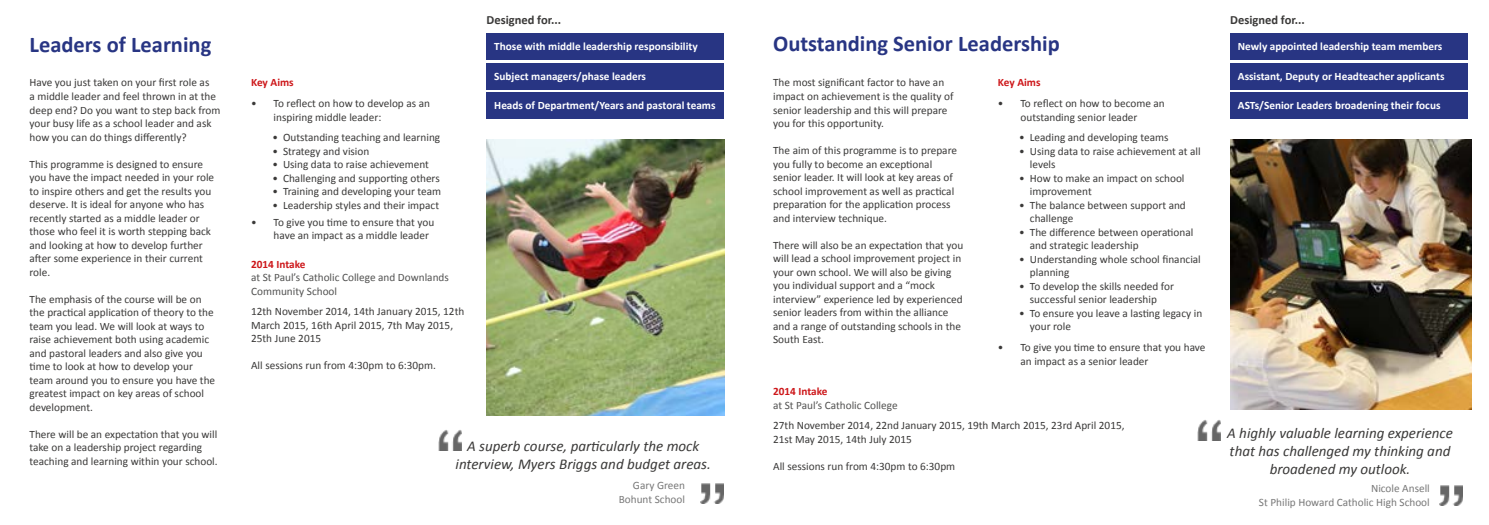
<style>
.page{position:relative;width:1489px;height:525px;background:#fff}
.page>*{position:absolute;margin:0;border:0;box-sizing:border-box;transform-origin:0 0}
.t1{font:700 22.5px "Calibri";color:#283583}
.t2{font:italic 15px/18px "Calibri";color:#3a3938;text-align:center}
.t3{font:700 12.5px "Calibri";color:#3a3938}
.t4{font:11.25px/13.5px "Calibri";color:#3a3938}
.t5{font:700 11.25px "Calibri";color:#fff}
.t6{font:11.25px/13.5px "Calibri";color:#525251}
.t7{font:11.25px/13.5px "Calibri";color:#787878;text-align:right}
.t8{font:700 11.25px "Calibri";color:#cd171a}
</style>
<div class="page">
<div style="left:486px;top:33px;width:238px;height:27px;background:#283583"></div>
<div style="left:486px;top:63px;width:238px;height:26px;background:#283583"></div>
<div style="left:486px;top:92px;width:238px;height:27px;background:#283583"></div>
<img style="left:438px;top:430px;width:23px;height:20px">
<img style="left:700px;top:483px;width:23px;height:20px">
<img style="left:1197px;top:420px;width:23px;height:20px">
<img style="left:1439px;top:485px;width:23px;height:20px">
<div style="left:1230px;top:33px;width:237px;height:27px;background:#283583"></div>
<div style="left:1230px;top:63px;width:237px;height:26px;background:#283583"></div>
<div style="left:1230px;top:92px;width:237px;height:27px;background:#283583"></div>
<img style="left:486px;top:139px;width:238px;height:276px">
<img style="left:1230px;top:139px;width:240px;height:270px">
<p class="t3" style="left:486px;top:12px;width:76px">Designed for...</p>
<h1 class="t1" style="left:30px;top:30px;width:183px">Leaders of Learning</h1>
<p class="t5" style="left:494px;top:39px;width:205px">Those with middle leadership responsibility</p>
<p class="t5" style="left:494px;top:69px;width:153px">Subject managers/phase leaders</p>
<p class="t5" style="left:494px;top:98px;width:223px">Heads of Department/Years and pastoral teams</p>
<p class="t4" style="left:30px;top:76px;width:192px">Have you just taken on your first role as<br>a middle leader and feel thrown in at the deep end? Do you want to step back from your busy life as a school leader and ask how you can do things differently?</p>
<p class="t4" style="left:30px;top:157px;width:186px">This programme is designed to ensure you have the impact needed in your role to inspire others and get the results you deserve. It is ideal for anyone who has recently started as a middle leader or those who feel it is worth stepping back and looking at how to develop further after some experience in their current role.</p>
<p class="t4" style="left:30px;top:292px;width:187px">The emphasis of the course will be on the practical application of theory to the team you lead. We will look at ways to raise achievement both using academic and pastoral leaders and also give you time to look at how to develop your team around you to ensure you have the greatest impact on key areas of school development.</p>
<p class="t4" style="left:30px;top:427px;width:190px">There will be an expectation that you will take on a leadership project regarding teaching and learning within your school.</p>
<p class="t8" style="left:251px;top:75px;width:44px">Key Aims</p>
<p class="t4" style="left:273px;top:97px;width:158px;text-indent:-22px">• To reflect on how to develop as an inspiring middle leader:</p>
<p class="t4" style="left:272px;top:131px;width:169px">• Outstanding teaching and learning</p>
<p class="t4" style="left:272px;top:144px;width:98px">• Strategy and vision</p>
<p class="t4" style="left:272px;top:158px;width:158px">• Using data to raise achievement</p>
<p class="t4" style="left:272px;top:171px;width:169px">• Challenging and supporting others</p>
<p class="t4" style="left:272px;top:185px;width:170px">• Training and developing your team</p>
<p class="t4" style="left:272px;top:198px;width:168px">• Leadership styles and their impact</p>
<p class="t4" style="left:273px;top:215px;width:162px;text-indent:-22px">• To give you time to ensure that you have an impact as a middle leader</p>
<p class="t8" style="left:251px;top:257px;width:56px">2014 Intake</p>
<p class="t6" style="left:251px;top:270px;width:199px">at St Paul’s Catholic College and Downlands<br>Community School</p>
<p class="t4" style="left:251px;top:305px;width:215px">12th November 2014, 14th January 2015, 12th<br>March 2015, 16th April 2015, 7th May 2015,<br>25th June 2015</p>
<p class="t4" style="left:251px;top:359px;width:186px">All sessions run from 4:30pm to 6:30pm.</p>
<h2 class="t2" style="left:455px;top:436px;width:257px">A superb course, particularly the mock interview, Myers Briggs and budget areas.</h2>
<p class="t7" style="left:618px;top:478px;width:68px">Gary Green<br>Bohunt School</p>
<h1 class="t1" style="left:773px;top:30px;width:288px">Outstanding Senior Leadership</h1>
<p class="t4" style="left:773px;top:76px;width:182px">The most significant factor to have an impact on achievement is the quality of senior leadership and this will prepare you for this opportunity.</p>
<p class="t4" style="left:773px;top:143px;width:185px">The aim of this programme is to prepare you fully to become an exceptional senior leader. It will look at key areas of school improvement as well as practical preparation for the application process and interview technique.</p>
<p class="t4" style="left:773px;top:238px;width:192px">There will also be an expectation that you will lead a school improvement project in your own school. We will also be giving you individual support and a “mock interview” experience led by experienced senior leaders from within the alliance and a range of outstanding schools in the South East.</p>
<p class="t8" style="left:997px;top:75px;width:44px">Key Aims</p>
<p class="t4" style="left:997px;top:97px;width:168px;text-align:center">• To reflect on how to become an outstanding senior leader</p>
<p class="t4" style="left:1019px;top:131px;width:151px">• Leading and developing teams</p>
<p class="t4" style="left:1029px;top:144px;width:172px;text-indent:-11px">• Using data to raise achievement at all levels</p>
<p class="t4" style="left:1029px;top:171px;width:156px;text-indent:-11px">• How to make an impact on school improvement</p>
<p class="t4" style="left:1029px;top:198px;width:157px;text-indent:-11px">• The balance between support and challenge</p>
<p class="t4" style="left:1029px;top:225px;width:165px;text-indent:-11px">• The difference between operational and strategic leadership</p>
<p class="t4" style="left:1029px;top:252px;width:172px;text-indent:-11px">• Understanding whole school financial planning</p>
<p class="t4" style="left:1019px;top:279px;width:156px;text-align:center">• To develop the skills needed for successful senior leadership</p>
<p class="t4" style="left:1029px;top:306px;width:174px;text-indent:-11px">• To ensure you leave a lasting legacy in your role</p>
<p class="t4" style="left:1020px;top:340px;width:186px;text-indent:-22px">• To give you time to ensure that you have an impact as a senior leader</p>
<p class="t8" style="left:773px;top:384px;width:56px">2014 Intake</p>
<p class="t6" style="left:773px;top:398px;width:126px">at St Paul’s Catholic College</p>
<p class="t4" style="left:773px;top:419px;width:353px">27th November 2014, 22nd January 2015, 19th March 2015, 23rd April 2015,<br>21st May 2015, 14th July 2015</p>
<p class="t4" style="left:773px;top:459px;width:184px">All sessions run from 4:30pm to 6:30pm</p>
<p class="t3" style="left:1230px;top:12px;width:76px">Designed for...</p>
<p class="t5" style="left:1237px;top:39px;width:206px">Newly appointed leadership team members</p>
<p class="t5" style="left:1237px;top:69px;width:208px">Assistant, Deputy or Headteacher applicants</p>
<p class="t5" style="left:1237px;top:98px;width:204px">ASTs/Senior Leaders broadening their focus</p>
<h2 class="t2" style="left:1227px;top:423px;width:227px">A highly valuable learning experience that has challenged my thinking and broadened my outlook.</h2>
<p class="t7" style="left:1258px;top:481px;width:172px">Nicole Ansell<br>St Philip Howard Catholic High School</p>
</div>
